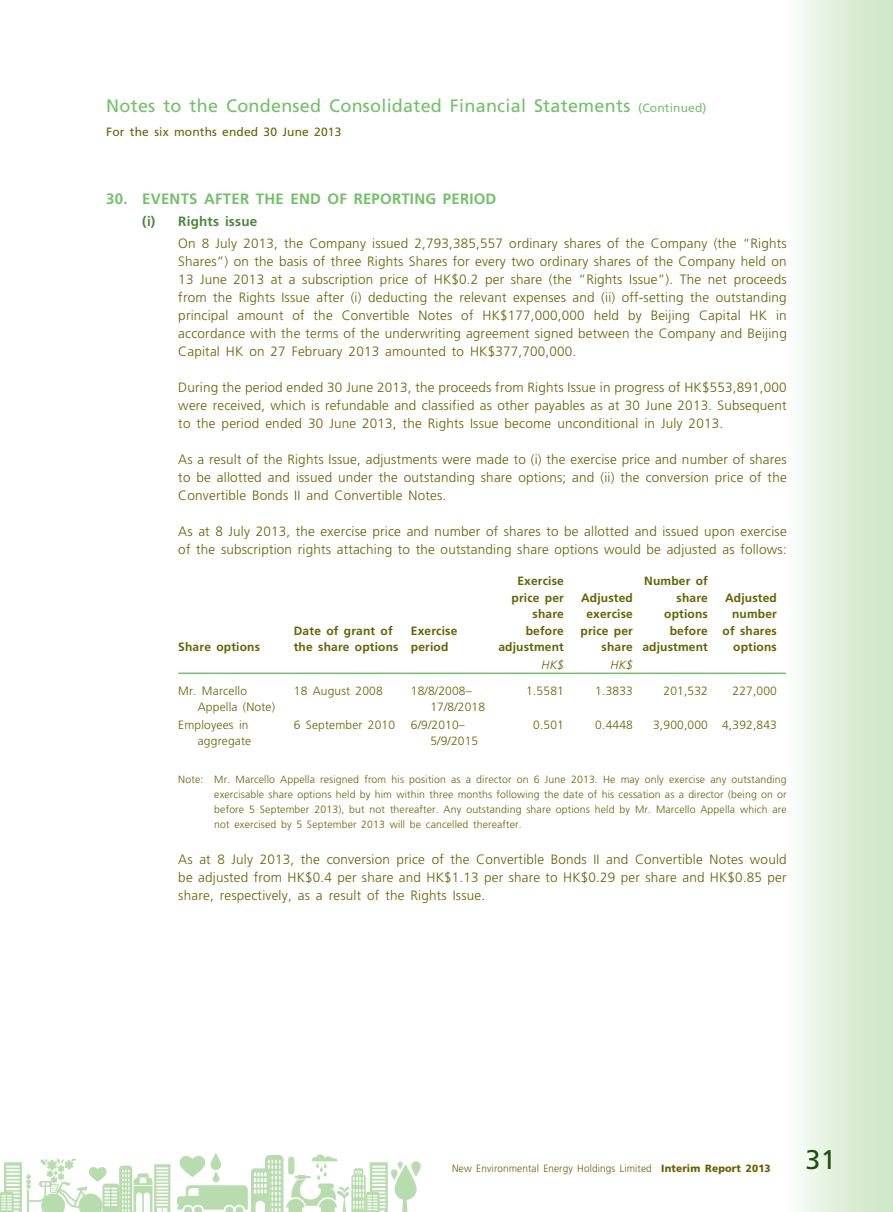
<style>
.page{position:relative;width:893px;height:1212px;background:#fff}
.page>*{position:absolute;margin:0;border:0;box-sizing:border-box;transform-origin:0 0}
.t1{font:27px "Frutiger LT Std";color:#1e500d}
.t2{font:18px "Frutiger LT Std";letter-spacing:.015em;color:#71c167}
._03_H1{font:700 15px "Frutiger LT Std";letter-spacing:.015em;color:#71c167}
._13_____P4{font:300 13.5px/18px "Frutiger LT Std";letter-spacing:.015em;color:#676200;text-align:justify}
._04___H2{font:700 13.5px "Frutiger LT Std";letter-spacing:.015em;color:#4b8739}
._31_table_tab_6pt{font:700 12px/16.5px "Frutiger LT Std";letter-spacing:.015em;color:#676200;text-align:right}
._15_Table_Stub{font:300 12px/16.5px "Frutiger LT Std";letter-spacing:.015em;color:#676200}
._31_table_tab_6pt-2{font:300 12px "Frutiger LT Std";letter-spacing:.015em;color:#676200}
.t3{font:12px "Frutiger LT Std";letter-spacing:.015em;color:#676200}
._31_table_tab_6pt-3{font:italic 300 12px "Frutiger LT Std";color:#676200}
._23_______IN4__Note{font:300 10.5px/15px "Frutiger LT Std";letter-spacing:.015em;color:#676200;text-align:justify}
._23_______IN4__Note-2{font:300 10.5px "Frutiger LT Std";letter-spacing:.015em;color:#676200;scale:.95 1}
.s1{font-size:12px}
.s2{font-weight:900}
</style>
<div class="page">
<div style="left:771px;top:0;width:122px;height:1212px;background:linear-gradient(to right,#fff,#cbe4c3)"></div>
<svg style="left:394px;top:1164px;width:23px;height:36px"></svg>
<svg style="left:411px;top:1161px;width:10px;height:16px"></svg>
<svg style="left:391px;top:1169px;width:7px;height:11px"></svg>
<div style="left:407px;top:1183px;width:5px;height:8px;background:#b8dcae;border-radius:2px"></div>
<svg style="left:398px;top:1162px;width:9px;height:50px"></svg>
<svg style="left:0;top:1158px;width:170px;height:54px"></svg>
<svg style="left:177px;top:1153px;width:211px;height:59px"></svg>
<hr style="left:178px;top:672px;width:107px;height:2px;background:#71c167">
<svg style="left:285px;top:672px;width:9px;height:2px"></svg>
<hr style="left:294px;top:672px;width:108px;height:2px;background:#71c167">
<svg style="left:402px;top:672px;width:9px;height:2px"></svg>
<hr style="left:411px;top:672px;width:78px;height:2px;background:#71c167">
<svg style="left:489px;top:672px;width:9px;height:2px"></svg>
<hr style="left:498px;top:672px;width:66px;height:2px;background:#71c167">
<svg style="left:564px;top:672px;width:9px;height:2px"></svg>
<hr style="left:573px;top:672px;width:60px;height:2px;background:#71c167">
<svg style="left:633px;top:672px;width:9px;height:2px"></svg>
<hr style="left:642px;top:672px;width:66px;height:2px;background:#71c167">
<svg style="left:708px;top:672px;width:9px;height:2px"></svg>
<hr style="left:717px;top:672px;width:60px;height:2px;background:#71c167">
<svg style="left:777px;top:672px;width:9px;height:2px"></svg>
<h2 class="t2" style="left:106px;top:96px;width:602px">Notes to the Condensed Consolidated Financial Statements <span class="s1">(Continued)</span></h2>
<p class="t3" style="left:106px;top:125px;width:237px">For the six months ended 30 June 2013</p>
<p class="_03_H1" style="left:106px;top:190px;width:392px">30. EVENTS AFTER THE END OF REPORTING PERIOD</p>
<p class="_04___H2" style="left:142px;top:213px;width:116px">(i) Rights issue</p>
<p class="_13_____P4" style="left:178px;top:235px;width:610px">On 8 July 2013, the Company issued 2,793,385,557 ordinary shares of the Company (the “Rights Shares”) on the basis of three Rights Shares for every two ordinary shares of the Company held on 13 June 2013 at a subscription price of HK$0.2 per share (the “Rights Issue”). The net proceeds from the Rights Issue after (i) deducting the relevant expenses and (ii) off-setting the outstanding principal amount of the Convertible Notes of HK$177,000,000 held by Beijing Capital HK in accordance with the terms of the underwriting agreement signed between the Company and Beijing Capital HK on 27 February 2013 amounted to HK$377,700,000.</p>
<p class="_13_____P4" style="left:178px;top:379px;width:610px">During the period ended 30 June 2013, the proceeds from Rights Issue in progress of HK$553,891,000 were received, which is refundable and classified as other payables as at 30 June 2013. Subsequent to the period ended 30 June 2013, the Rights Issue become unconditional in July 2013.</p>
<p class="_13_____P4" style="left:178px;top:451px;width:610px">As a result of the Rights Issue, adjustments were made to (i) the exercise price and number of shares to be allotted and issued under the outstanding share options; and (ii) the conversion price of the Convertible Bonds II and Convertible Notes.</p>
<p class="_13_____P4" style="left:178px;top:523px;width:610px">As at 8 July 2013, the exercise price and number of shares to be allotted and issued upon exercise of the subscription rights attaching to the outstanding share options would be adjusted as follows:</p>
<p class="_31_table_tab_6pt" style="left:178px;top:639px;width:83px">Share options</p>
<p class="_31_table_tab_6pt" style="left:294px;top:622px;width:106px;text-align:left">Date of grant of the share options</p>
<p class="_31_table_tab_6pt" style="left:411px;top:622px;width:48px;text-align:left">Exercise period</p>
<p class="_31_table_tab_6pt" style="left:498px;top:573px;width:67px">Exercise price per share before adjustment</p>
<p class="_31_table_tab_6pt" style="left:580px;top:589px;width:54px">Adjusted exercise price per share</p>
<p class="_31_table_tab_6pt-3" style="left:541px;top:658px;width:24px">HK$</p>
<p class="_31_table_tab_6pt-3" style="left:610px;top:658px;width:24px">HK$</p>
<p class="_31_table_tab_6pt" style="left:642px;top:573px;width:67px">Number of share options before adjustment</p>
<p class="_31_table_tab_6pt" style="left:722px;top:589px;width:56px">Adjusted number of shares options</p>
<p class="_15_Table_Stub" style="left:198px;top:682px;width:79px;text-indent:-20px">Mr. Marcello<br>Appella (Note)</p>
<p class="_15_Table_Stub" style="left:294px;top:682px;width:90px">18 August 2008</p>
<p class="_15_Table_Stub" style="left:430px;top:682px;width:56px;text-indent:-20px">18/8/2008–<br>17/8/2018</p>
<p class="_31_table_tab_6pt-2" style="left:526px;top:684px;width:39px">1.5581</p>
<p class="_31_table_tab_6pt-2" style="left:595px;top:684px;width:39px">1.3833</p>
<p class="_31_table_tab_6pt-2" style="left:663px;top:684px;width:46px">201,532</p>
<p class="_31_table_tab_6pt-2" style="left:732px;top:684px;width:46px">227,000</p>
<p class="_15_Table_Stub" style="left:178px;top:716px;width:74px;text-align:right">Employees in aggregate</p>
<p class="_15_Table_Stub" style="left:294px;top:716px;width:103px">6 September 2010</p>
<p class="_15_Table_Stub" style="left:430px;top:716px;width:49px;text-indent:-20px">6/9/2010–<br>5/9/2015</p>
<p class="_31_table_tab_6pt-2" style="left:533px;top:718px;width:32px">0.501</p>
<p class="_31_table_tab_6pt-2" style="left:595px;top:718px;width:39px">0.4448</p>
<p class="_31_table_tab_6pt-2" style="left:653px;top:718px;width:56px">3,900,000</p>
<p class="_31_table_tab_6pt-2" style="left:722px;top:718px;width:56px">4,392,843</p>
<p class="_23_______IN4__Note" style="left:214px;top:772px;width:574px;text-indent:-36px">Note: Mr. Marcello Appella resigned from his position as a director on 6 June 2013. He may only exercise any outstanding exercisable share options held by him within three months following the date of his cessation as a director (being on or before 5 September 2013), but not thereafter. Any outstanding share options held by Mr. Marcello Appella which are not exercised by 5 September 2013 will be cancelled thereafter.</p>
<p class="_13_____P4" style="left:178px;top:850px;width:610px">As at 8 July 2013, the conversion price of the Convertible Bonds II and Convertible Notes would be adjusted from HK$0.4 per share and HK$1.13 per share to HK$0.29 per share and HK$0.85 per share, respectively, as a result of the Rights Issue.</p>
<p class="_23_______IN4__Note-2" style="left:452px;top:1163px;width:337px">New Environmental Energy Holdings Limited <span class="s2">Interim Report 2013</span></p>
<h1 class="t1" style="left:805px;top:1143px;width:32px">31</h1>
</div>
